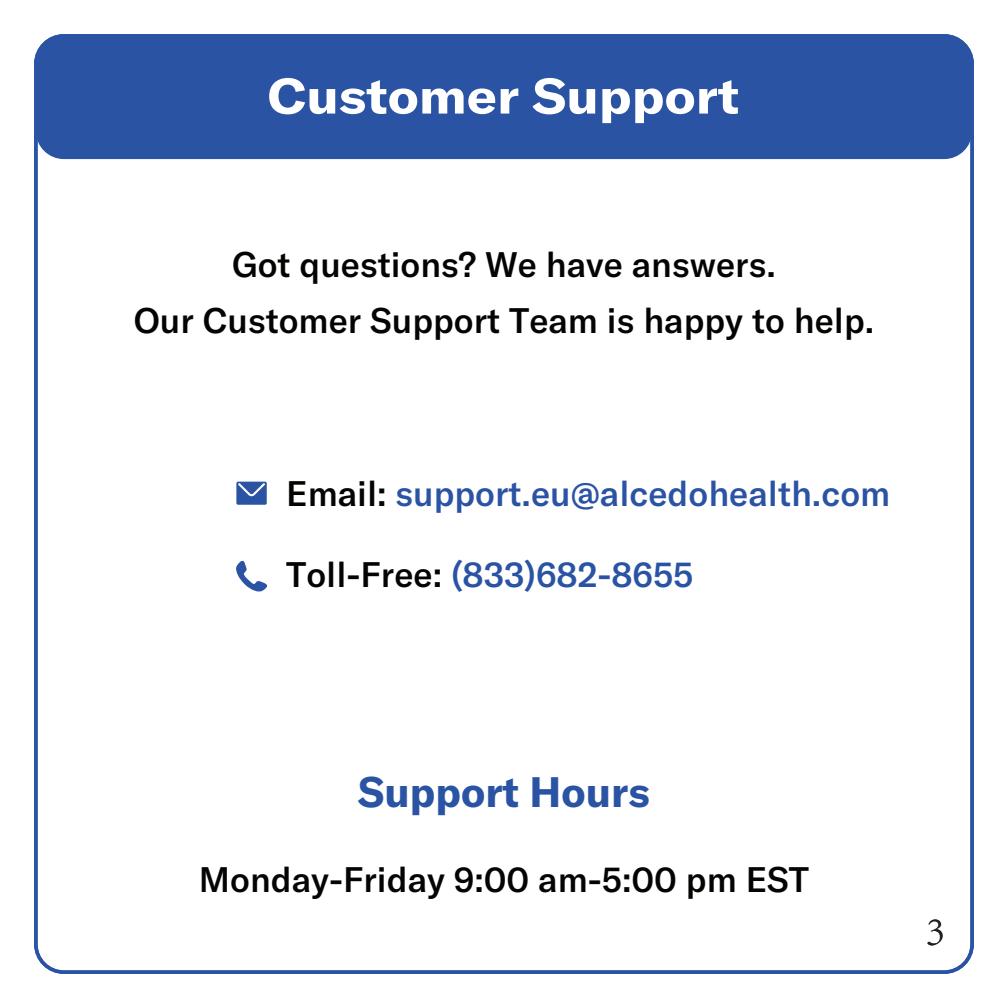
<style>
.page{position:relative;width:1008px;height:1008px;background:#fff}
.page>*{position:absolute;margin:0;border:0;box-sizing:border-box;transform-origin:0 0}
.t1{font:700 49px "GT America";color:#fff;scale:1.1 1}
.t2{font:700 42px "GT America";color:#2a53a4}
.t3{font:300 42px "Adobe Song Std";color:#231f20}
.t4{font:500 35px/56px "GT America";color:#040503;text-align:center}
.t5{font:500 35px "GT America";color:#2a53a4}
.s1{color:#040503}
</style>
<div class="page">
<div style="left:36px;top:36px;width:936px;height:123px;background:#2a53a4;border-radius:28px"></div>
<div style="left:34px;top:34px;width:940px;height:940px;border:4px solid #2a53a4;border-radius:28px"></div>
<svg style="left:236px;top:482px;width:31px;height:23px"></svg>
<svg style="left:236px;top:561px;width:31px;height:31px"></svg>
<h1 class="t1" style="left:268px;top:66px;width:430px">Customer Support</h1>
<p class="t4" style="left:134px;top:236px;width:742px">Got questions? We have answers.<br>Our Customer Support Team is happy to help.</p>
<p class="t5" style="left:286px;top:472px;width:605px"><span class="s1">Email:</span> support.eu@alcedohealth.com</p>
<p class="t5" style="left:286px;top:553px;width:409px"><span class="s1">Toll-Free:</span> (833)682-8655</p>
<p class="t2" style="left:358px;top:766px;width:293px">Support Hours</p>
<p class="t4" style="left:199px;top:852px;width:612px">Monday-Friday 9:00 am-5:00 pm EST</p>
<p class="t3" style="left:926px;top:907px;width:21px">3</p>
</div>
